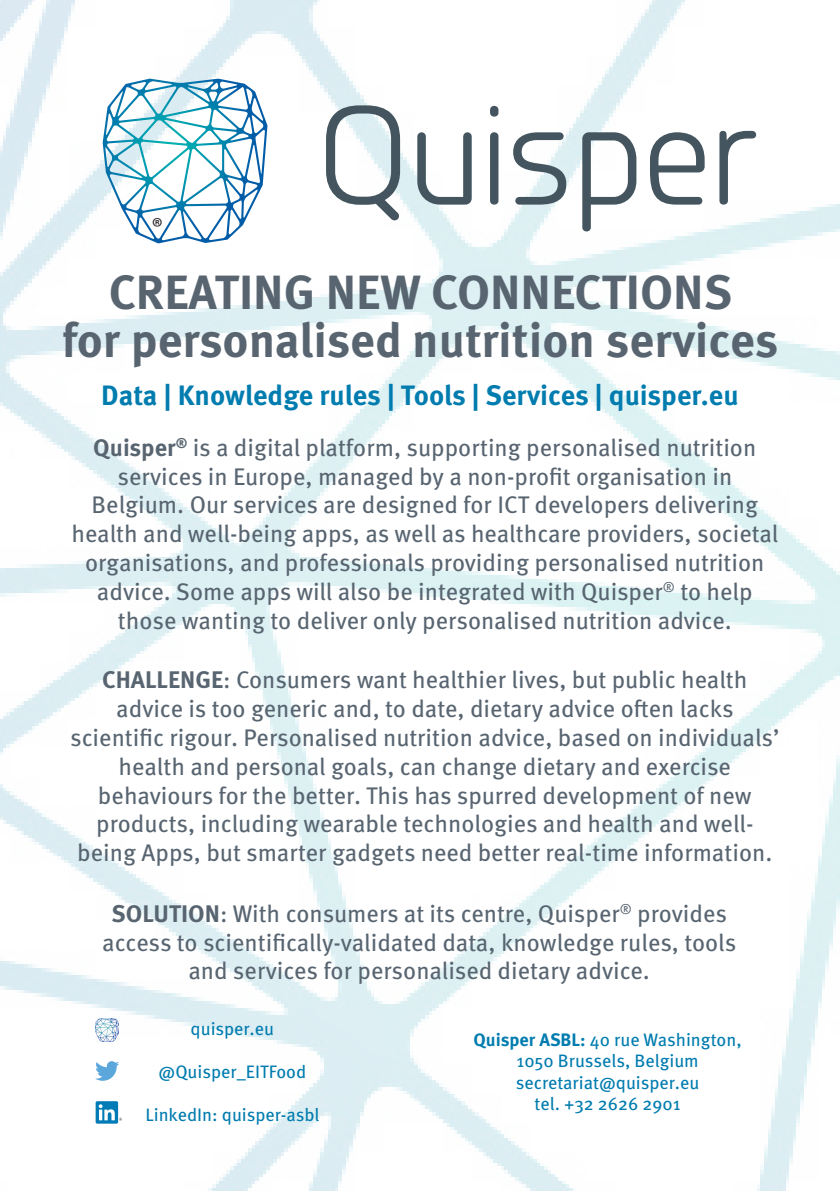
<style>
.page{position:relative;width:840px;height:1191px;background:#fff}
.page>*{position:absolute;margin:0;border:0;box-sizing:border-box;transform-origin:0 0}
.t1{font:700 48px/48px "Meta OT";color:#586571;text-align:center}
.t2{font:700 28px "Meta OT";color:#007caf}
.t3{font:26.4px "Myriad Pro";color:#231f20}
.t4{font:24px/28.8px "Meta OT";color:#586571;text-align:center}
.t5{font:18px/21.6px "Meta OT";color:#007caf;text-align:center}
.t6{font:3.6px "Myriad Pro";color:#201d1e}
.s1{font-weight:700}
</style>
<div class="page">
<img style="left:0;top:0;width:839px;height:1191px">
<svg style="left:326px;top:105px;width:74px;height:115px"></svg>
<svg style="left:417px;top:132px;width:54px;height:73px"></svg>
<svg style="left:490px;top:106px;width:8px;height:99px"></svg>
<svg style="left:513px;top:132px;width:53px;height:73px"></svg>
<svg style="left:582px;top:132px;width:54px;height:99px"></svg>
<svg style="left:649px;top:132px;width:55px;height:73px"></svg>
<svg style="left:719px;top:131px;width:36px;height:74px"></svg>
<svg style="left:103px;top:79px;width:164px;height:164px"></svg>
<img style="left:96px;top:1018px;width:22px;height:23px">
<svg style="left:95px;top:1061px;width:24px;height:19px"></svg>
<div style="left:96px;top:1101px;width:22px;height:22px;background:#007bb6;border-radius:2px"></div>
<svg style="left:99px;top:1104px;width:23px;height:16px"></svg>
<p class="t3" style="left:152px;top:211px;width:13px">®</p>
<p class="t1" style="left:62px;top:269px;width:717px">CREATING NEW CONNECTIONS<br>for personalised nutrition services</p>
<p class="t2" style="left:101px;top:377px;width:638px">Data | Knowledge rules | Tools | Services | quisper.eu</p>
<p class="t4" style="left:71px;top:433px;width:708px"><span class="s1">Quisper</span><sup>®</sup> is a digital platform, supporting personalised nutrition services in Europe, managed by a non-profit organisation in Belgium. Our services are designed for ICT developers delivering health and well-being apps, as well as healthcare providers, societal organisations, and professionals providing personalised nutrition advice. Some apps will also be integrated with Quisper<sup>®</sup> to help those wanting to deliver only personalised nutrition advice.</p>
<p class="t4" style="left:70px;top:666px;width:710px"><span class="s1">CHALLENGE</span>: Consumers want healthier lives, but public health advice is too generic and, to date, dietary advice often lacks scientific rigour. Personalised nutrition advice, based on individuals’ health and personal goals, can change dietary and exercise behaviours for the better. This has spurred development of new products, including wearable technologies and health and well&shy;being Apps, but smarter gadgets need better real-time information.</p>
<p class="t4" style="left:102px;top:899px;width:635px"><span class="s1">SOLUTION</span>: With consumers at its centre, Quisper<sup>®</sup> provides access to scientifically-validated data, knowledge rules, tools and services for personalised dietary advice.</p>
<p class="t5" style="left:190px;top:1018px;width:85px">quisper.eu</p>
<p class="t5" style="left:158px;top:1061px;width:149px">@Quisper_EITFood</p>
<p class="t5" style="left:145px;top:1104px;width:175px">LinkedIn: quisper-asbl</p>
<p class="t5" style="left:473px;top:1028px;width:270px"><span class="s1">Quisper ASBL:</span> 40 rue Washington,<br>1050 Brussels, Belgium</p>
<p class="t5" style="left:515px;top:1072px;width:185px">secretariat@quisper.eu</p>
<p class="t5" style="left:534px;top:1093px;width:147px">tel. +32 2626 2901</p>
<p class="t6" style="left:102px;top:1036px;width:3px">®</p>
</div>
